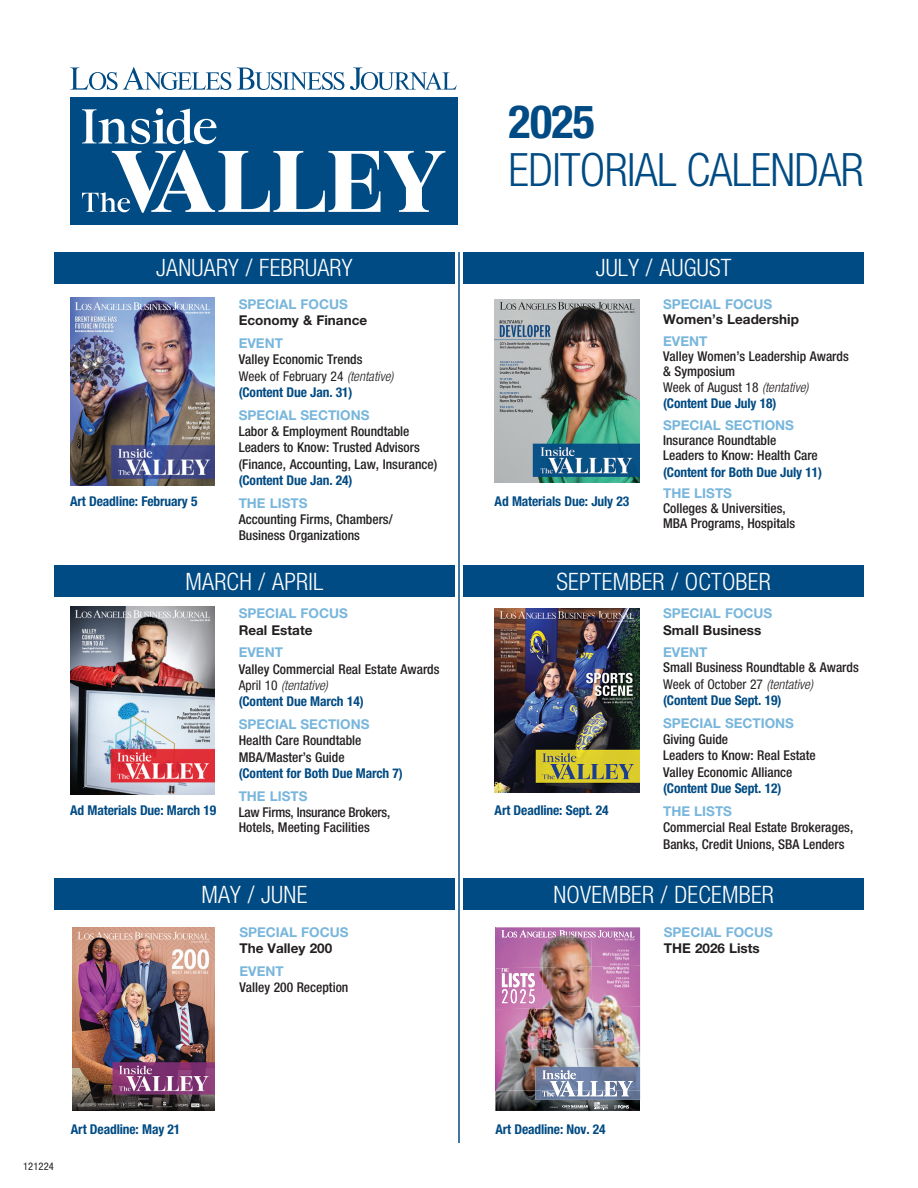
<style>
.page{position:relative;width:918px;height:1188px;background:#fff}
.page>*{position:absolute;margin:0;border:0;box-sizing:border-box;transform-origin:0 0}
.t1{font:300 condensed 46.05px "Helvetica Neue LT Std";letter-spacing:-.015em;color:#004b84}
.t2{font:700 condensed 46.05px "Helvetica Neue LT Std";color:#004b84}
.t3{font:300 condensed 24px "Helvetica Neue LT Std";letter-spacing:.01em;color:#fff}
.t4{font:500 condensed 13.5px/16.2px "Helvetica Neue LT Std";color:#231f20}
.t5{font:700 condensed 13.5px "Helvetica Neue LT Std";letter-spacing:-.01em;color:#004b84}
.t6{font:700 13.5px "Helvetica Neue LT Std";color:#78b6dc}
.t7{font:700 13.5px "Helvetica Neue LT Std";color:#231f20}
.t8{font:condensed 10.5px "Helvetica Neue LT Std";letter-spacing:.01em;color:#231f20}
.s1{font-weight:400}
.s2{font-weight:300;font-style:italic}
.s3{font-weight:700;color:#004b84}
</style>
<div class="page">
<div style="left:70px;top:97px;width:388px;height:128px;background:#004b84"></div>
<svg style="left:70px;top:67px;width:161px;height:23px"></svg>
<svg style="left:237px;top:68px;width:107px;height:22px"></svg>
<svg style="left:350px;top:68px;width:107px;height:22px"></svg>
<svg style="left:82px;top:108px;width:135px;height:36px"></svg>
<svg style="left:82px;top:150px;width:363px;height:63px"></svg>
<hr style="left:458px;top:252px;width:2px;height:891px;background:#004b84">
<div style="left:54px;top:252px;width:401px;height:32px;background:#004b84"></div>
<div style="left:463px;top:252px;width:401px;height:32px;background:#004b84"></div>
<img style="left:70px;top:297px;width:145px;height:189px">
<img style="left:495px;top:299px;width:144px;height:184px">
<div style="left:54px;top:565px;width:401px;height:32px;background:#004b84"></div>
<div style="left:463px;top:565px;width:401px;height:32px;background:#004b84"></div>
<img style="left:70px;top:607px;width:145px;height:188px">
<img style="left:495px;top:609px;width:144px;height:183px">
<div style="left:54px;top:879px;width:401px;height:31px;background:#004b84"></div>
<div style="left:463px;top:879px;width:401px;height:31px;background:#004b84"></div>
<img style="left:73px;top:927px;width:141px;height:184px">
<img style="left:495px;top:927px;width:145px;height:39px">
<img style="left:495px;top:966px;width:145px;height:41px">
<img style="left:495px;top:1007px;width:145px;height:42px">
<img style="left:495px;top:1049px;width:49px;height:41px">
<img style="left:544px;top:1048px;width:96px;height:19px">
<img style="left:495px;top:1090px;width:97px;height:21px">
<img style="left:592px;top:1100px;width:48px;height:11px">
<svg style="left:501px;top:930px;width:133px;height:10px"></svg>
<img style="left:501px;top:930px;width:101px;height:7px">
<svg style="left:617px;top:950px;width:12px;height:1px"></svg>
<img style="left:603px;top:953px;width:26px;height:3px">
<img style="left:615px;top:957px;width:14px;height:3px">
<svg style="left:610px;top:964px;width:19px;height:1px"></svg>
<img style="left:604px;top:967px;width:25px;height:3px">
<img style="left:607px;top:971px;width:22px;height:2px">
<svg style="left:616px;top:977px;width:13px;height:2px"></svg>
<img style="left:607px;top:980px;width:22px;height:3px">
<img style="left:615px;top:984px;width:14px;height:3px">
<svg style="left:502px;top:968px;width:33px;height:35px"></svg>
<img style="left:535px;top:1067px;width:105px;height:33px">
<svg style="left:542px;top:1070px;width:91px;height:26px"></svg>
<svg style="left:594px;top:1102px;width:35px;height:8px"></svg>
<svg style="left:550px;top:1105px;width:38px;height:5px"></svg>
<h1 class="t2" style="left:509px;top:94px;width:88px">2025</h1>
<h1 class="t1" style="left:509px;top:144px;width:357px">EDITORIAL CALENDAR</h1>
<h2 class="t3" style="left:156px;top:254px;width:198px">JANUARY / FEBRUARY</h2>
<h2 class="t3" style="left:596px;top:254px;width:137px">JULY / AUGUST</h2>
<p class="t6" style="left:239px;top:296px;width:111px">SPECIAL FOCUS</p>
<p class="t7" style="left:239px;top:312px;width:130px">Economy &amp; Finance</p>
<p class="t6" style="left:239px;top:335px;width:46px">EVENT</p>
<p class="t4" style="left:239px;top:351px;width:156px">Valley Economic Trends<br><span class="s1">Week of February 24</span> <span class="s2">(tentative) </span><span class="s3">(Content Due Jan. 31)</span></p>
<p class="t6" style="left:239px;top:407px;width:132px">SPECIAL SECTIONS</p>
<p class="t4" style="left:239px;top:423px;width:200px">Labor &amp; Employment Roundtable<br>Leaders to Know: Trusted Advisors (Finance, Accounting, Law, Insurance)</p>
<p class="t5" style="left:239px;top:472px;width:115px">(Content Due Jan. 24)</p>
<p class="t6" style="left:239px;top:495px;width:70px">THE LISTS</p>
<p class="t4" style="left:239px;top:511px;width:156px">Accounting Firms, Chambers/<br>Business Organizations</p>
<p class="t6" style="left:663px;top:296px;width:111px">SPECIAL FOCUS</p>
<p class="t7" style="left:663px;top:311px;width:137px">Women’s Leadership</p>
<p class="t6" style="left:663px;top:333px;width:46px">EVENT</p>
<p class="t4" style="left:663px;top:348px;width:187px">Valley Women’s Leadership Awards &amp; Symposium<br><span class="s1">Week of August 18</span> <span class="s2">(tentative) </span><span class="s3">(Content Due July 18)</span></p>
<p class="t6" style="left:663px;top:417px;width:132px">SPECIAL SECTIONS</p>
<p class="t4" style="left:663px;top:433px;width:156px;line-height:15px">Insurance Roundtable<br>Leaders to Know: Health Care</p>
<p class="t5" style="left:663px;top:464px;width:161px">(Content for Both Due July 11)</p>
<p class="t6" style="left:663px;top:485px;width:70px">THE LISTS</p>
<p class="t4" style="left:663px;top:501px;width:134px;line-height:15px">Colleges &amp; Universities,<br>MBA Programs, Hospitals</p>
<p class="t5" style="left:70px;top:493px;width:129px">Art Deadline: February 5</p>
<p class="t5" style="left:495px;top:493px;width:136px">Ad Materials Due: July 23</p>
<h2 class="t3" style="left:185px;top:567px;width:139px">MARCH / APRIL</h2>
<h2 class="t3" style="left:557px;top:567px;width:216px">SEPTEMBER / OCTOBER</h2>
<p class="t6" style="left:239px;top:605px;width:111px">SPECIAL FOCUS</p>
<p class="t7" style="left:239px;top:621px;width:75px">Real Estate</p>
<p class="t6" style="left:239px;top:644px;width:46px">EVENT</p>
<p class="t4" style="left:239px;top:661px;width:202px">Valley Commercial Real Estate Awards<br><span class="s1">April 10</span> <span class="s2">(tentative)<br></span><span class="s3">(Content Due March 14)</span></p>
<p class="t6" style="left:239px;top:716px;width:132px">SPECIAL SECTIONS</p>
<p class="t4" style="left:239px;top:732px;width:124px">Health Care Roundtable<br>MBA/Master’s Guide</p>
<p class="t5" style="left:239px;top:765px;width:166px">(Content for Both Due March 7)</p>
<p class="t6" style="left:239px;top:788px;width:70px">THE LISTS</p>
<p class="t4" style="left:239px;top:805px;width:153px;line-height:15px">Law Firms, Insurance Brokers,<br>Hotels, Meeting Facilities</p>
<p class="t6" style="left:663px;top:605px;width:111px">SPECIAL FOCUS</p>
<p class="t7" style="left:663px;top:621px;width:100px">Small Business</p>
<p class="t6" style="left:663px;top:644px;width:46px">EVENT</p>
<p class="t4" style="left:663px;top:659px;width:197px">Small Business Roundtable &amp; Awards<br><span class="s1">Week of October 27</span> <span class="s2">(tentative) </span><span class="s3">(Content Due Sept. 19)</span></p>
<p class="t6" style="left:663px;top:715px;width:132px">SPECIAL SECTIONS</p>
<p class="t4" style="left:663px;top:731px;width:154px">Giving Guide<br>Leaders to Know: Real Estate<br>Valley Economic Alliance</p>
<p class="t5" style="left:663px;top:780px;width:120px">(Content Due Sept. 12)</p>
<p class="t6" style="left:663px;top:803px;width:70px">THE LISTS</p>
<p class="t4" style="left:663px;top:819px;width:192px">Commercial Real Estate Brokerages,<br>Banks, Credit Unions, SBA Lenders</p>
<p class="t5" style="left:495px;top:802px;width:116px">Art Deadline: Sept. 24</p>
<p class="t5" style="left:70px;top:802px;width:148px">Ad Materials Due: March 19</p>
<h2 class="t3" style="left:201px;top:881px;width:107px">MAY / JUNE</h2>
<h2 class="t3" style="left:553px;top:881px;width:222px">NOVEMBER / DECEMBER</h2>
<p class="t6" style="left:239px;top:924px;width:111px">SPECIAL FOCUS</p>
<p class="t7" style="left:239px;top:940px;width:94px">The Valley 200</p>
<p class="t6" style="left:239px;top:963px;width:46px">EVENT</p>
<p class="t4" style="left:239px;top:979px;width:111px">Valley 200 Reception</p>
<p class="t6" style="left:664px;top:924px;width:111px">SPECIAL FOCUS</p>
<p class="t7" style="left:664px;top:940px;width:98px">THE 2026 Lists</p>
<p class="t8" style="left:23px;top:1160px;width:32px">121224</p>
<p class="t5" style="left:71px;top:1121px;width:111px">Art Deadline: May 21</p>
<p class="t5" style="left:495px;top:1121px;width:112px">Art Deadline: Nov. 24</p>
</div>
